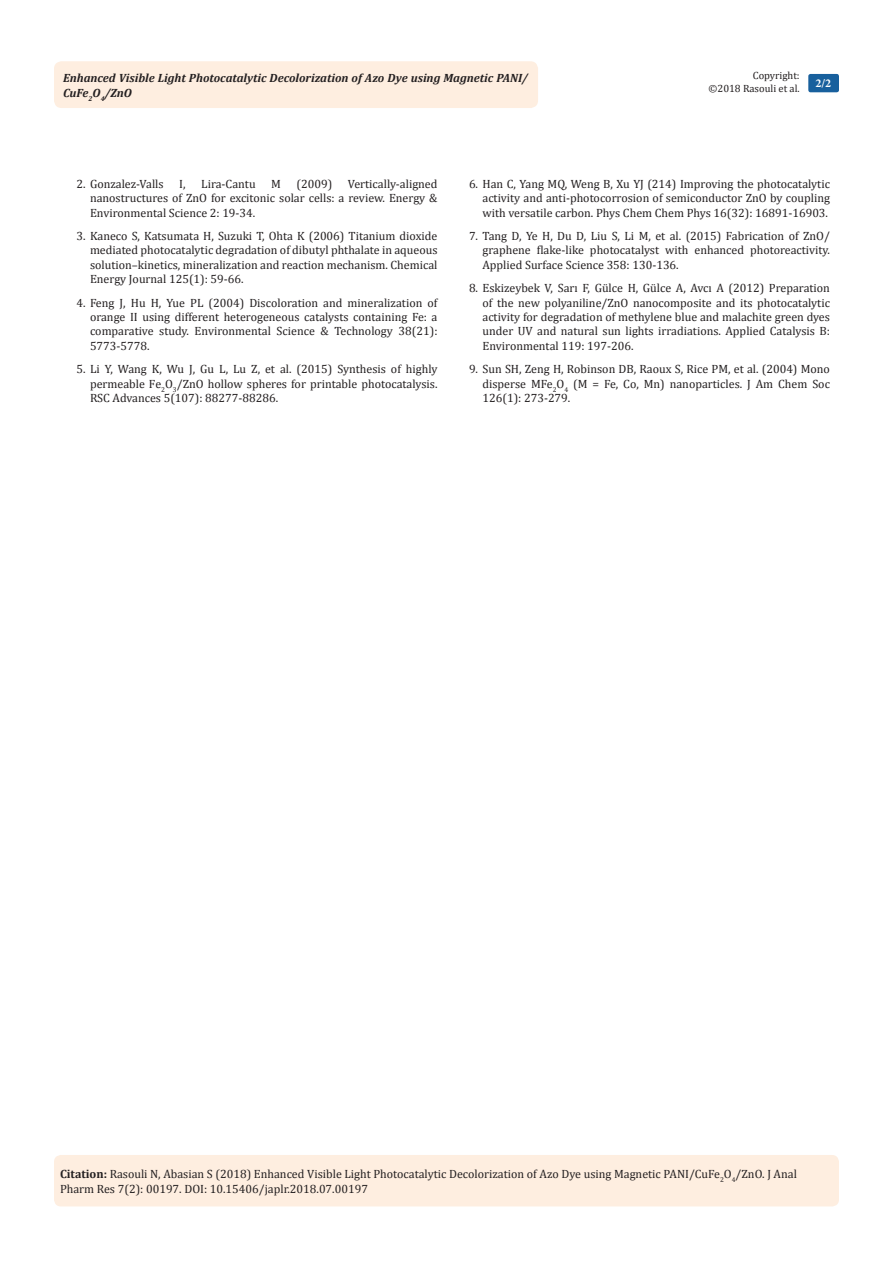
<style>
.page{position:relative;width:893px;height:1263px;background:#fff}
.page>*{position:absolute;margin:0;border:0;box-sizing:border-box;transform-origin:0 0}
.Citation{font:12px/14.4px "Cambria";color:#231f20;text-align:justify}
.t1{font:italic 700 12px/14.4px "Cambria";color:#231f20}
.t2{font:700 12px "Minion Pro";color:#fff}
.t3{font:10.5px/12.6px "Cambria";color:#231f20;text-align:right}
.s1{font-weight:700}
</style>
<div class="page">
<div style="left:54px;top:1155px;width:785px;height:51px;background:#feeee0;border-radius:7px"></div>
<div style="left:54px;top:61px;width:484px;height:47px;background:#feeee0;border-radius:8px"></div>
<div style="left:808px;top:74px;width:31px;height:18px;background:#18609d;border-radius:2px"></div>
<p class="t3" style="left:709px;top:69px;width:93px">Copyright:<br>©2018 Rasouli et al.</p>
<p class="t1" style="left:63px;top:70px;width:466px">Enhanced Visible Light Photocatalytic Decolorization of Azo Dye using Magnetic PANI/<br>CuFe<sub>2</sub>O<sub>4</sub>/ZnO</p>
<p class="t2" style="left:815px;top:75px;width:17px">2/2</p>
<p class="Citation" style="left:76px;top:176px;width:89px">2. Gonzalez-Valls</p>
<p class="Citation" style="left:179px;top:176px;width:8px">I,</p>
<p class="Citation" style="left:201px;top:176px;width:56px">Lira-Cantu</p>
<p class="Citation" style="left:271px;top:176px;width:11px">M</p>
<p class="Citation" style="left:297px;top:176px;width:37px">(2009)</p>
<p class="Citation" style="left:90px;top:176px;width:349px;text-indent:258px">Vertically-aligned nanostructures of ZnO for excitonic solar cells: a review. Energy &amp; Environmental Science 2: 19-34.</p>
<p class="Citation" style="left:90px;top:229px;width:349px;text-indent:-14px">3. Kaneco S, Katsumata H, Suzuki T, Ohta K (2006) Titanium dioxide mediated photocatalytic degradation of dibutyl phthalate in aqueous solution–kinetics, mineralization and reaction mechanism. Chemical Energy Journal 125(1): 59-66.</p>
<p class="Citation" style="left:90px;top:295px;width:349px;text-indent:-14px">4. Feng J, Hu H, Yue PL (2004) Discoloration and mineralization of orange II using different heterogeneous catalysts containing Fe: a comparative study. Environmental Science &amp; Technology 38(21):<br>5773-5778.</p>
<p class="Citation" style="left:90px;top:362px;width:349px;text-indent:-14px">5. Li Y, Wang K, Wu J, Gu L, Lu Z, et al. (2015) Synthesis of highly permeable Fe<sub>2</sub>O<sub>3</sub>/ZnO hollow spheres for printable photocatalysis.<br>RSC Advances 5(107): 88277-88286.</p>
<p class="Citation" style="left:482px;top:176px;width:349px;text-indent:-14px">6. Han C, Yang MQ, Weng B, Xu YJ (214) Improving the photocatalytic activity and anti-photocorrosion of semiconductor ZnO by coupling with versatile carbon. Phys Chem Chem Phys 16(32): 16891-16903.</p>
<p class="Citation" style="left:482px;top:229px;width:349px;text-indent:-14px">7. Tang D, Ye H, Du D, Liu S, Li M, et al. (2015) Fabrication of ZnO/ graphene flake-like photocatalyst with enhanced photoreactivity.<br>Applied Surface Science 358: 130-136.</p>
<p class="Citation" style="left:482px;top:281px;width:349px;text-indent:-14px">8. Eskizeybek V, Sarı F, Gülce H, Gülce A, Avcı A (2012) Preparation of the new polyaniline/ZnO nanocomposite and its photocatalytic activity for degradation of methylene blue and malachite green dyes under UV and natural sun lights irradiations. Applied Catalysis B:<br>Environmental 119: 197-206.</p>
<p class="Citation" style="left:482px;top:362px;width:349px;text-indent:-14px">9. Sun SH, Zeng H, Robinson DB, Raoux S, Rice PM, et al. (2004) Mono disperse MFe<sub>2</sub>O<sub>4</sub> (M = Fe, Co, Mn) nanoparticles. J Am Chem Soc 126(1): 273-279.</p>
<p class="Citation" style="left:60px;top:1167px;width:738px"><span class="s1">Citation:</span> Rasouli N, Abasian S (2018) Enhanced Visible Light Photocatalytic Decolorization of Azo Dye using Magnetic PANI/CuFe<sub>2</sub>O<sub>4</sub>/ZnO. J Anal<br>Pharm Res 7(2): 00197. DOI: 10.15406/japlr.2018.07.00197</p>
</div>
